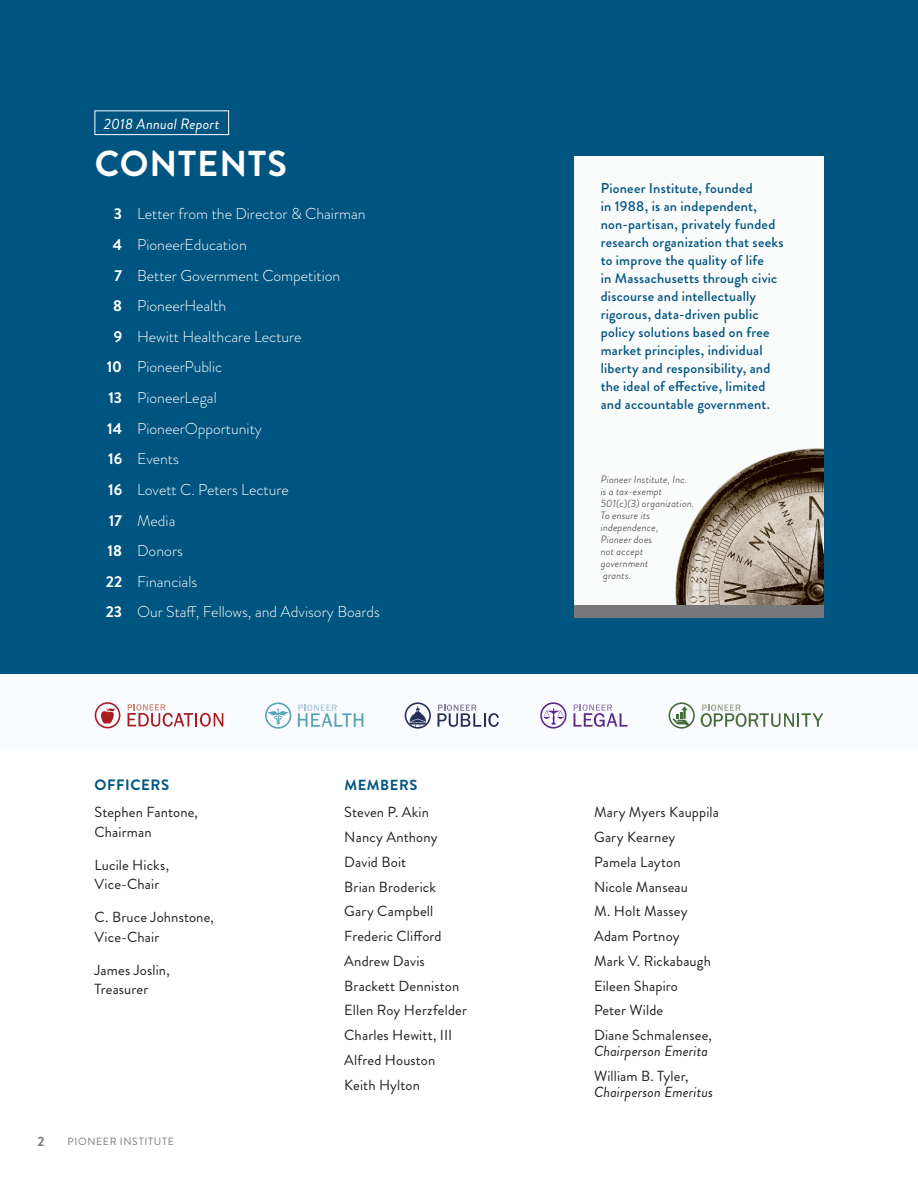
<style>
.page{position:relative;width:918px;height:1188px;background:#fff}
.page>*{position:absolute;margin:0;border:0;box-sizing:border-box;transform-origin:0 0}
.t1{font:700 36px "Brandon Grotesque";letter-spacing:.025em;color:#fff}
.t2{font:300 15.75px "Brandon Grotesque";color:#fff}
.Body{font:italic 15px "Brandon Grotesque";letter-spacing:.01em;color:#fff}
.Heading_2{font:700 15px "Brandon Grotesque";letter-spacing:.04em;color:#005480}
.Name_Lists{font:14.7px/19.5px "Brandon Grotesque";letter-spacing:.01em;color:#231f20}
.Name_Lists-2{font:italic 14.7px/16.2px "Brandon Grotesque";letter-spacing:.01em;color:#231f20}
.Heading_2-2{font:700 14.7px "Brandon Grotesque";letter-spacing:.04em;color:#005480}
.t3{font:500 14.25px/18px "Brandon Grotesque";letter-spacing:.015em;color:#005480}
.t4{font:700 13.5px "Brandon Grotesque";color:#787779}
.Paragraph{font:italic 300 10.5px/12px "Brandon Grotesque";letter-spacing:.02em;color:#231f20}
.t5{font:10.5px "Brandon Grotesque";letter-spacing:.065em;color:#787779}
.s1{font-weight:700}
.s2{font-style:normal}
</style>
<div class="page">
<div style="left:0;top:642px;width:918px;height:109px;background:#f9fbfe"></div>
<div style="left:0;top:0;width:918px;height:674px;background:#005480"></div>
<div style="left:94px;top:110px;width:135px;height:25px;border:1px solid #fff"></div>
<svg style="left:265px;top:702px;width:26px;height:27px"></svg>
<svg style="left:298px;top:705px;width:65px;height:22px"></svg>
<svg style="left:128px;top:704px;width:95px;height:23px"></svg>
<svg style="left:95px;top:702px;width:25px;height:26px"></svg>
<svg style="left:438px;top:704px;width:61px;height:23px"></svg>
<svg style="left:405px;top:702px;width:26px;height:27px"></svg>
<svg style="left:573px;top:704px;width:55px;height:23px"></svg>
<svg style="left:540px;top:702px;width:27px;height:27px"></svg>
<svg style="left:701px;top:704px;width:122px;height:23px"></svg>
<svg style="left:669px;top:702px;width:26px;height:27px"></svg>
<div style="left:574px;top:156px;width:250px;height:461px;background:#fafbfb"></div>
<img style="left:675px;top:448px;width:149px;height:157px">
<div style="left:574px;top:605px;width:250px;height:12px;background:#787779"></div>
<p class="Body" style="left:104px;top:113px;width:117px">2018 Annual Report</p>
<p class="t1" style="left:95px;top:138px;width:194px">CONTENTS</p>
<p class="t2" style="left:114px;top:203px;width:253px"><span class="s1">3</span> Letter from the Director &amp; Chairman</p>
<p class="t2" style="left:113px;top:234px;width:136px"><span class="s1">4</span> PioneerEducation</p>
<p class="t2" style="left:115px;top:264px;width:227px"><span class="s1">7</span> Better Government Competition</p>
<p class="t2" style="left:113px;top:295px;width:115px"><span class="s1">8</span> PioneerHealth</p>
<p class="t2" style="left:114px;top:326px;width:189px"><span class="s1">9</span> Hewitt Healthcare Lecture</p>
<p class="t2" style="left:107px;top:356px;width:117px"><span class="s1">10</span> PioneerPublic</p>
<p class="t2" style="left:108px;top:387px;width:110px"><span class="s1">13</span> PioneerLegal</p>
<p class="t2" style="left:107px;top:417px;width:156px"><span class="s1">14</span> PioneerOpportunity</p>
<p class="t2" style="left:108px;top:448px;width:72px"><span class="s1">16</span> Events</p>
<p class="t2" style="left:108px;top:479px;width:182px"><span class="s1">16</span> Lovett C. Peters Lecture</p>
<p class="t2" style="left:109px;top:509px;width:68px"><span class="s1">17</span> Media</p>
<p class="t2" style="left:108px;top:540px;width:77px"><span class="s1">18</span> Donors</p>
<p class="t2" style="left:106px;top:571px;width:93px"><span class="s1">22</span> Financials</p>
<p class="t2" style="left:106px;top:601px;width:276px"><span class="s1">23</span> Our Staff, Fellows, and Advisory Boards</p>
<p class="Heading_2" style="left:95px;top:774px;width:76px">OFFICERS</p>
<p class="Name_Lists" style="left:94px;top:803px;width:105px">Stephen Fantone,<br>Chairman</p>
<p class="Name_Lists" style="left:94px;top:855px;width:76px">Lucile Hicks,<br>Vice-Chair</p>
<p class="Name_Lists" style="left:94px;top:908px;width:121px">C. Bruce Johnstone,<br>Vice-Chair</p>
<p class="Name_Lists" style="left:94px;top:960px;width:77px">James Joslin,<br>Treasurer</p>
<p class="t4" style="left:38px;top:1132px;width:8px">2</p>
<p class="t5" style="left:68px;top:1134px;width:108px">PIONEER INSTITUTE</p>
<p class="Heading_2-2" style="left:344px;top:774px;width:75px">MEMBERS</p>
<p class="Name_Lists" style="left:344px;top:803px;width:86px">Steven P. Akin</p>
<p class="Name_Lists" style="left:344px;top:827px;width:95px">Nancy Anthony</p>
<p class="Name_Lists" style="left:344px;top:852px;width:63px">David Boit</p>
<p class="Name_Lists" style="left:344px;top:877px;width:93px">Brian Broderick</p>
<p class="Name_Lists" style="left:344px;top:902px;width:91px">Gary Campbell</p>
<p class="Name_Lists" style="left:344px;top:926px;width:99px">Frederic Clifford</p>
<p class="Name_Lists" style="left:344px;top:951px;width:82px">Andrew Davis</p>
<p class="Name_Lists" style="left:344px;top:976px;width:117px">Brackett Denniston</p>
<p class="Name_Lists" style="left:344px;top:1001px;width:124px">Ellen Roy Herzfelder</p>
<p class="Name_Lists" style="left:344px;top:1026px;width:110px">Charles Hewitt, III</p>
<p class="Name_Lists" style="left:344px;top:1050px;width:93px">Alfred Houston</p>
<p class="Name_Lists" style="left:344px;top:1075px;width:77px">Keith Hylton</p>
<p class="t3" style="left:601px;top:179px;width:184px">Pioneer Institute, founded<br>in 1988, is an independent, non-partisan, privately funded research organization that seeks to improve the quality of life<br>in Massachusetts through civic discourse and intellectually rigorous, data-driven public policy solutions based on free market principles, individual liberty and responsibility, and the ideal of effective, limited and accountable government.</p>
<p class="Paragraph" style="left:601px;top:473px;width:95px">Pioneer Institute, Inc. is a tax-exempt<br>501(c)(3) organization.<br>To ensure its independence,<br>Pioneer does<br>not accept<br>government<br>grants.</p>
<p class="Name_Lists" style="left:594px;top:803px;width:126px">Mary Myers Kauppila</p>
<p class="Name_Lists" style="left:594px;top:827px;width:83px">Gary Kearney</p>
<p class="Name_Lists" style="left:594px;top:852px;width:88px">Pamela Layton</p>
<p class="Name_Lists" style="left:594px;top:877px;width:95px">Nicole Manseau</p>
<p class="Name_Lists" style="left:594px;top:902px;width:95px">M. Holt Massey</p>
<p class="Name_Lists" style="left:594px;top:926px;width:87px">Adam Portnoy</p>
<p class="Name_Lists" style="left:594px;top:951px;width:118px">Mark V. Rickabaugh</p>
<p class="Name_Lists" style="left:594px;top:976px;width:85px">Eileen Shapiro</p>
<p class="Name_Lists" style="left:594px;top:1001px;width:71px">Peter Wilde</p>
<p class="Name_Lists-2" style="left:594px;top:1027px;width:119px"><span class="s2">Diane Schmalensee,<br></span>Chairperson Emerita</p>
<p class="Name_Lists-2" style="left:594px;top:1068px;width:121px"><span class="s2">William B. Tyler,<br></span>Chairperson Emeritus</p>
</div>
